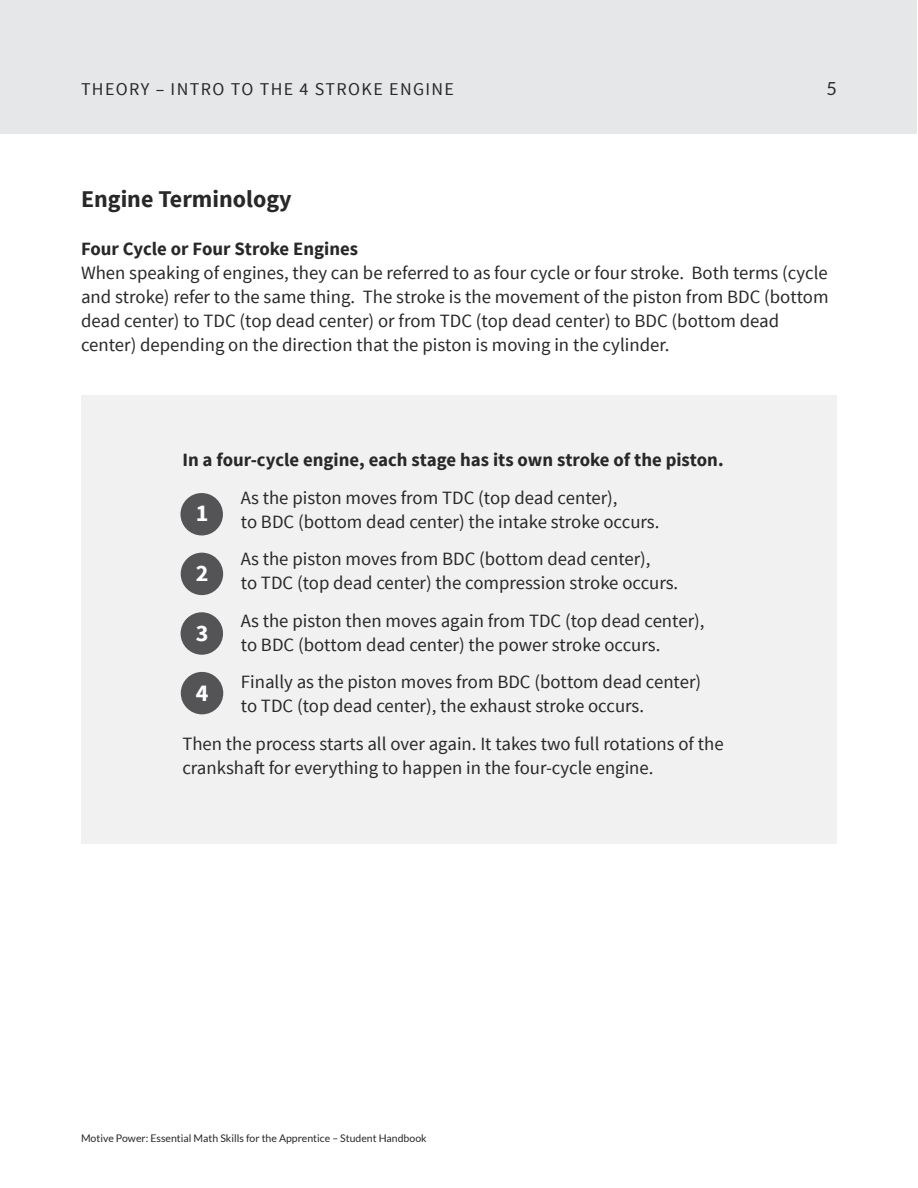
<style>
.page{position:relative;width:918px;height:1188px;background:#fff}
.page>*{position:absolute;margin:0;border:0;box-sizing:border-box;transform-origin:0 0}
.t1{font:700 24px "Source Sans Pro";color:#292829}
.t2{font:700 24px "Source Sans Pro";color:#fff}
.t3{font:18.75px/24px "Source Sans Pro";color:#292829}
.t4{font:700 18.75px "Source Sans Pro";color:#292829}
.t5{font:18px "Source Sans Pro";letter-spacing:.075em;color:#292829}
.t6{font:18px "Lato";color:#292829}
.t7{font:10.5px "Lato";color:#292829}
</style>
<div class="page">
<div style="left:1px;top:0;width:916px;height:134px;background:#e6e7e8"></div>
<div style="left:81px;top:395px;width:756px;height:448px;background:#f1f1f2"></div>
<div style="left:181px;top:672px;width:42px;height:42px;background:#545456;border-radius:50%"></div>
<div style="left:181px;top:612px;width:42px;height:43px;background:#545456;border-radius:50%"></div>
<div style="left:181px;top:553px;width:42px;height:42px;background:#545456;border-radius:50%"></div>
<div style="left:180px;top:493px;width:43px;height:42px;background:#545456;border-radius:50%"></div>
<p class="t5" style="left:81px;top:77px;width:372px">Theory – Intro to the 4 Stroke Engi ne</p>
<p class="t6" style="left:827px;top:79px;width:12px">5</p>
<p class="t1" style="left:81px;top:184px;width:212px">Engine Terminology</p>
<p class="t4" style="left:81px;top:237px;width:279px">Four Cycle or Four Stroke Engines</p>
<p class="t3" style="left:81px;top:261px;width:749px">When speaking of engines, they can be referred to as four cycle or four stroke. Both terms (cycle and stroke) refer to the same thing. The stroke is the movement of the piston from BDC (bottom dead center) to TDC (top dead center) or from TDC (top dead center) to BDC (bottom dead center) depending on the direction that the piston is moving in the cylinder.</p>
<p class="t4" style="left:182px;top:448px;width:543px">In a four-cycle engine, each stage has its own stroke of the piston.</p>
<p class="t3" style="left:241px;top:486px;width:420px">As the piston moves from TDC (top dead center),<br>to BDC (bottom dead center) the intake stroke occurs.</p>
<p class="t3" style="left:241px;top:547px;width:439px">As the piston moves from BDC (bottom dead center),<br>to TDC (top dead center) the compression stroke occurs.</p>
<p class="t3" style="left:241px;top:609px;width:465px">As the piston then moves again from TDC (top dead center), to BDC (bottom dead center) the power stroke occurs.</p>
<p class="t3" style="left:241px;top:670px;width:462px">Finally as the piston moves from BDC (bottom dead center) to TDC (top dead center), the exhaust stroke occurs.</p>
<p class="t3" style="left:182px;top:732px;width:543px">Then the process starts all over again. It takes two full rotations of the crankshaft for everything to happen in the four-cycle engine.</p>
<p class="t2" style="left:196px;top:497px;width:14px">1</p>
<p class="t2" style="left:196px;top:557px;width:14px">2</p>
<p class="t2" style="left:196px;top:617px;width:14px">3</p>
<p class="t2" style="left:196px;top:677px;width:14px">4</p>
<p class="t7" style="left:81px;top:1133px;width:347px">Motive Power: Essential Math Skills for the Apprentice – Student Handbook</p>
</div>
